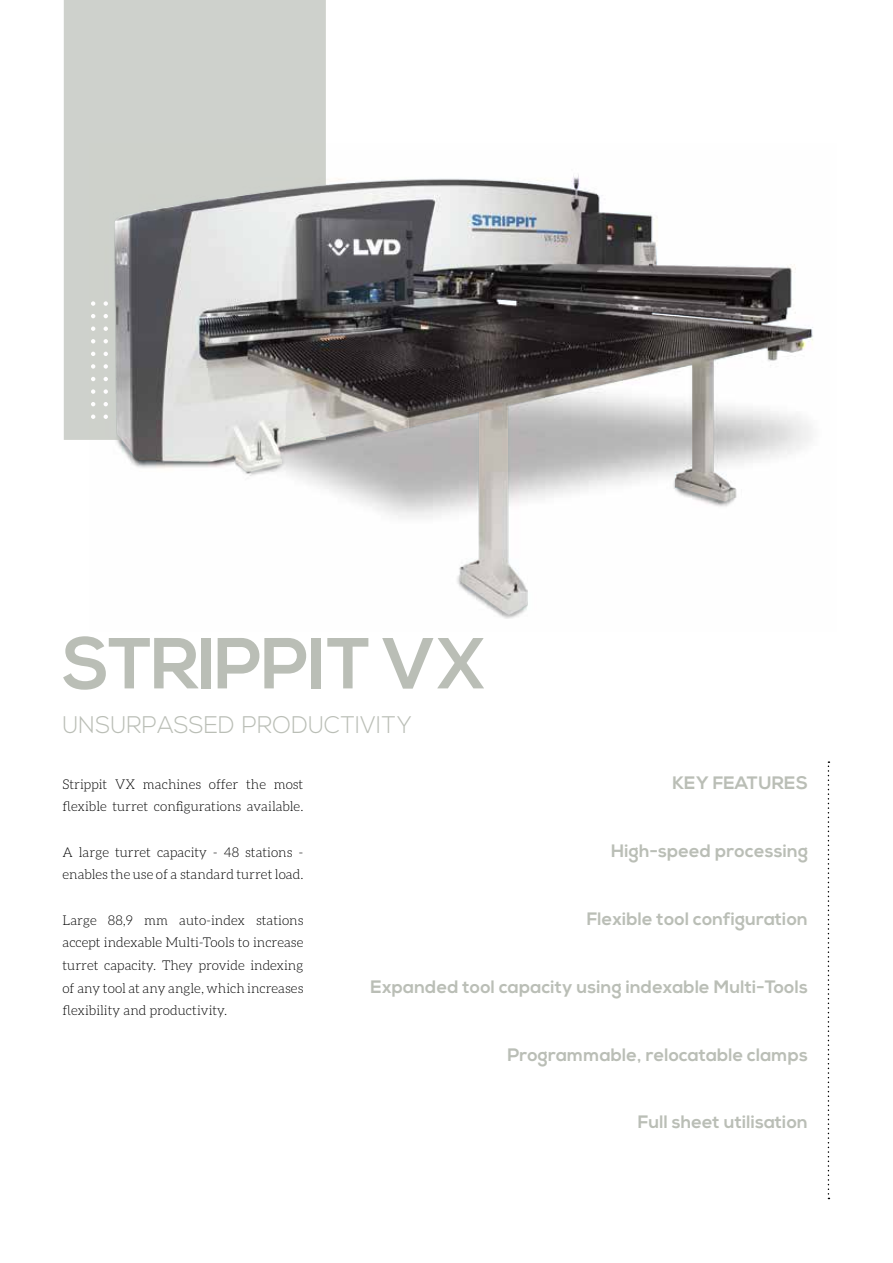
<style>
.page{position:relative;width:893px;height:1263px;background:#fff}
.page>*{position:absolute;margin:0;border:0;box-sizing:border-box;transform-origin:0 0}
.t1{font:700 72px "Nexa";letter-spacing:-.02em;color:#babeb6}
.t2{font:300 24px "Nexa";letter-spacing:.01em;color:#babeb6}
.t3{font:700 18px "Nexa";letter-spacing:.01em;color:#babeb6}
.t4{font:300 13.5px/22.6px "Aleo";color:#000}
</style>
<div class="page">
<div style="left:64px;top:0;width:262px;height:440px;background:#ced1cc"></div>
<img style="left:114px;top:174px;width:697px;height:442px">
<svg style="left:828px;top:761px;width:1px;height:438px"></svg>
<h1 class="t1" style="left:63px;top:622px;width:425px">STRIPPIT VX</h1>
<h2 class="t2" style="left:63px;top:711px;width:351px">UNSURPASSED PRODUCTIVITY</h2>
<p class="t4" style="left:63px;top:772px;width:242px">Strippit VX machines offer the most flexible turret configurations available.</p>
<p class="t4" style="left:63px;top:840px;width:242px">A large turret capacity - 48 stations - enables the use of a standard turret load.</p>
<p class="t4" style="left:63px;top:908px;width:242px;text-align:justify">Large 88,9 mm auto-index stations accept indexable Multi-Tools to increase turret capacity. They provide indexing of any tool at any angle, which increases flexibility and productivity.</p>
<h3 class="t3" style="left:672px;top:772px;width:137px">KEY FEATURES</h3>
<h3 class="t3" style="left:611px;top:840px;width:198px">High-speed processing</h3>
<h3 class="t3" style="left:587px;top:908px;width:223px">Flexible tool configuration</h3>
<h3 class="t3" style="left:370px;top:976px;width:439px">Expanded tool capacity using indexable Multi-Tools</h3>
<h3 class="t3" style="left:507px;top:1044px;width:302px">Programmable, relocatable clamps</h3>
<h3 class="t3" style="left:638px;top:1112px;width:172px">Full sheet utilisation</h3>
</div>
